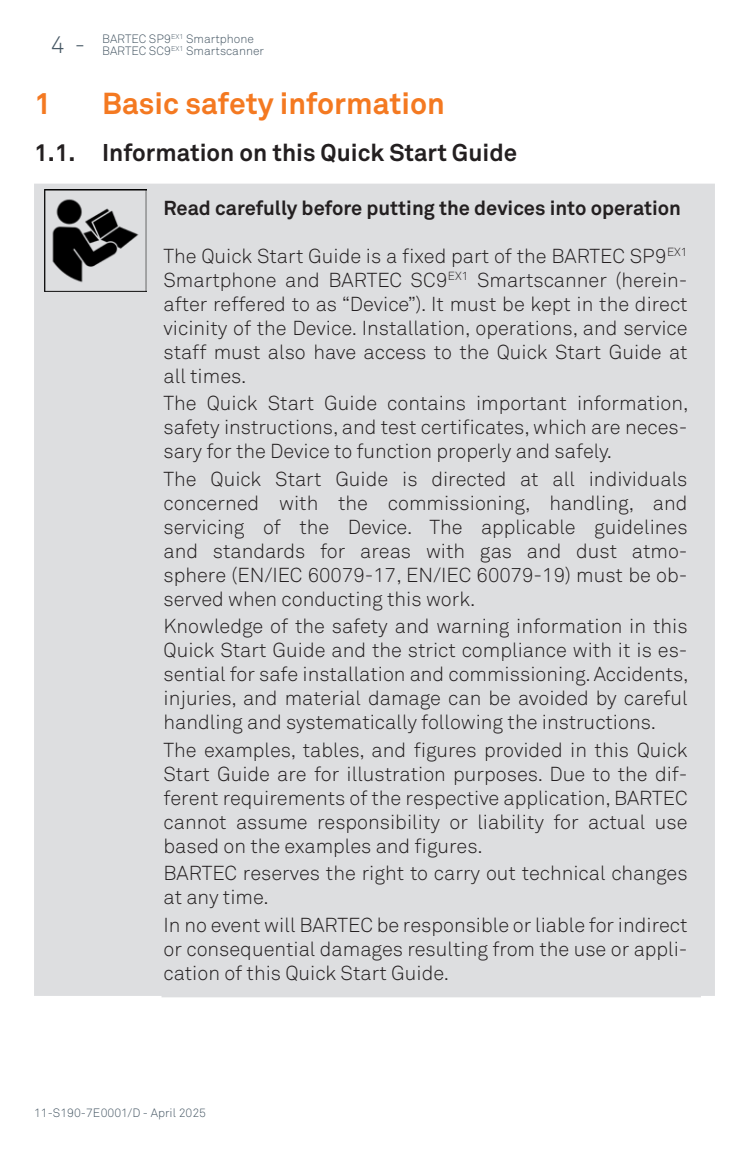
<style>
.page{position:relative;width:749px;height:1157px;background:#fff}
.page>*{position:absolute;margin:0;border:0;box-sizing:border-box;transform-origin:0 0}
.t1{font:700 30px "Akkurat Pro";color:#f47921}
.t2{font:700 24px "Akkurat Pro";color:#231f20}
.t3{font:300 24px "Akkurat Pro";color:#475865}
.Standard_gray_background{font:300 20px/24px "Akkurat Pro";color:#231f20;text-align:justify}
.Normal__bold{font:700 20px "Akkurat Pro";color:#231f20}
.t4{font:300 12px/12px "Akkurat Pro";color:#475865}
</style>
<div class="page">
<div style="left:34px;top:184px;width:680px;height:812px;background:#dddee0"></div>
<img style="left:44px;top:189px;width:102px;height:102px">
<div style="left:163px;top:236px;width:535px;height:759px;background:#dddee0"></div>
<div style="left:161px;top:234px;width:539px;height:763px;border:4px solid #dddee0"></div>
<p class="t3" style="left:51px;top:30px;width:36px">4 -</p>
<p class="t4" style="left:102px;top:33px;width:163px">BARTEC SP9<sup>EX1</sup> Smartphone<br>BARTEC SC9<sup>EX1</sup> Smartscanner</p>
<p class="t1" style="left:34px;top:85px;width:19px">1</p>
<p class="t1" style="left:102px;top:85px;width:344px">Basic safety information</p>
<p class="t2" style="left:34px;top:138px;width:38px">1.1.</p>
<p class="t2" style="left:102px;top:138px;width:416px">Information on this Quick Start Guide</p>
<p class="Normal__bold" style="left:163px;top:196px;width:519px">Read carefully before putting the devices into operation</p>
<p class="Standard_gray_background" style="left:163px;top:244px;width:525px">The Quick Start Guide is a fixed part of the BARTEC SP9<sup>EX1<br></sup>Smartphone and BARTEC SC9<sup>EX1</sup> Smartscanner (herein&shy;after reffered to as “Device”). It must be kept in the direct vicinity of the Device. Installation, operations, and service staff must also have access to the Quick Start Guide at all times.</p>
<p class="Standard_gray_background" style="left:163px;top:391px;width:526px">The Quick Start Guide contains important information, safety instructions, and test certificates, which are neces&shy;sary for the Device to function properly and safely.</p>
<p class="Standard_gray_background" style="left:163px;top:467px;width:525px">The Quick Start Guide is directed at all individuals concerned with the commissioning, handling, and servicing of the Device. The applicable guidelines and standards for areas with gas and dust atmo&shy;sphere (EN/IEC 60079-17, EN/IEC 60079-19) must be ob&shy;served when conducting this work.</p>
<p class="Standard_gray_background" style="left:163px;top:614px;width:526px">Knowledge of the safety and warning information in this Quick Start Guide and the strict compliance with it is es&shy;sential for safe installation and commissioning. Accidents, injuries, and material damage can be avoided by careful handling and systematically following the instructions.</p>
<p class="Standard_gray_background" style="left:163px;top:737px;width:525px">The examples, tables, and figures provided in this Quick Start Guide are for illustration purposes. Due to the dif&shy;ferent requirements of the respective application, BARTEC cannot assume responsibility or liability for actual use based on the examples and figures.</p>
<p class="Standard_gray_background" style="left:163px;top:861px;width:525px">BARTEC reserves the right to carry out technical changes at any time.</p>
<p class="Standard_gray_background" style="left:163px;top:912px;width:525px">In no event will BARTEC be responsible or liable for indirect or consequential damages resulting from the use or appli&shy;cation of this Quick Start Guide.</p>
<p class="t4" style="left:34px;top:1106px;width:173px">11-S190-7E0001/D - April 2025</p>
</div>
